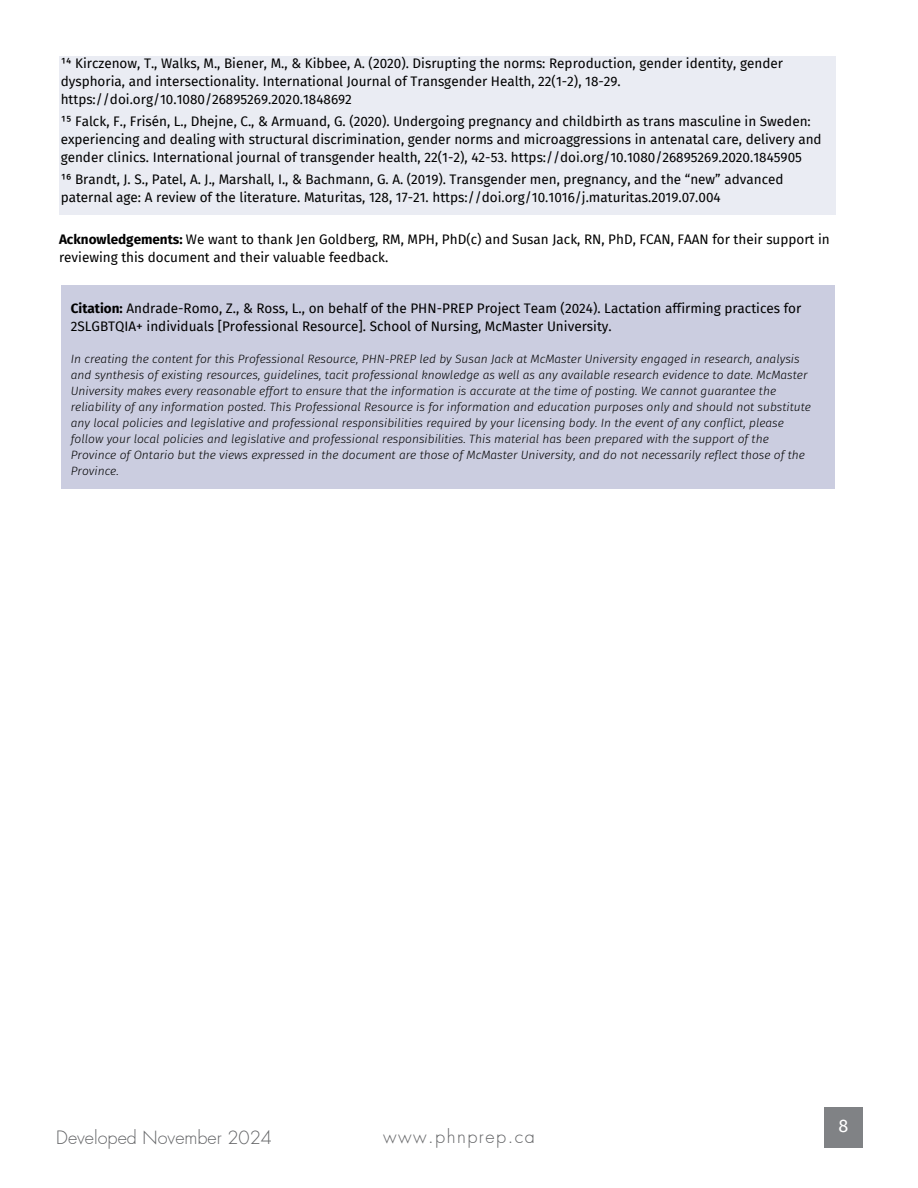
<style>
.page{position:relative;width:918px;height:1188px;background:#fff}
.page>*{position:absolute;margin:0;border:0;box-sizing:border-box;transform-origin:0 0}
.t1{font:300 18px "Futura LT Pro";color:#636466}
.t2{font:300 18px "Futura LT Pro";letter-spacing:.085em;color:#636466}
.t3{font:18px "Fira Sans";color:#fff}
.t4{font:13.5px/18px "Fira Sans";color:#000}
.t5{font:italic 300 12px/16px "Fira Sans";color:#000}
.s1{font-weight:700}
</style>
<div class="page">
<div style="left:59px;top:57px;width:776px;height:158px;background:#eaecf3"></div>
<div style="left:61px;top:285px;width:774px;height:203px;background:#cbcde0"></div>
<div style="left:824px;top:1107px;width:39px;height:41px;background:#808285"></div>
<h2 class="t4" style="left:61px;top:54px;width:724px">¹⁴ Kirczenow, T., Walks, M., Biener, M., &amp; Kibbee, A. (2020). Disrupting the norms: Reproduction, gender identity, gender dysphoria, and intersectionality. International Journal of Transgender Health, 22(1-2), 18-29. https://doi.org/10.1080/26895269.2020.1848692</h2>
<h2 class="t4" style="left:61px;top:113px;width:763px">¹⁵ Falck, F., Frisén, L., Dhejne, C., &amp; Armuand, G. (2020). Undergoing pregnancy and childbirth as trans masculine in Sweden: experiencing and dealing with structural discrimination, gender norms and microaggressions in antenatal care, delivery and gender clinics. International journal of transgender health, 22(1-2), 42-53. https://doi.org/10.1080/26895269.2020.1845905</h2>
<h2 class="t4" style="left:61px;top:171px;width:724px">¹⁶ Brandt, J. S., Patel, A. J., Marshall, I., &amp; Bachmann, G. A. (2019). Transgender men, pregnancy, and the “new” advanced paternal age: A review of the literature. Maturitas, 128, 17-21. https://doi.org/10.1016/j.maturitas.2019.07.004</h2>
<p class="t4" style="left:59px;top:231px;width:772px"><span class="s1">Acknowledgements:</span> We want to thank Jen Goldberg, RM, MPH, PhD(c) and Susan Jack, RN, PhD, FCAN, FAAN for their support in reviewing this document and their valuable feedback.</p>
<h2 class="t4" style="left:71px;top:300px;width:732px"><span class="s1">Citation:</span> Andrade-Romo, Z., &amp; Ross, L., on behalf of the PHN-PREP Project Team (2024). Lactation affirming practices for<br>2SLGBTQIA+ individuals [Professional Resource]. School of Nursing, McMaster University.</h2>
<h2 class="t5" style="left:71px;top:351px;width:742px">In creating the content for this Professional Resource, PHN-PREP led by Susan Jack at McMaster University engaged in research, analysis and synthesis of existing resources, guidelines, tacit professional knowledge as well as any available research evidence to date. McMaster University makes every reasonable effort to ensure that the information is accurate at the time of posting. We cannot guarantee the reliability of any information posted. This Professional Resource is for information and education purposes only and should not substitute any local policies and legislative and professional responsibilities required by your licensing body. In the event of any conflict, please follow your local policies and legislative and professional responsibilities. This material has been prepared with the support of the Province of Ontario but the views expressed in the document are those of McMaster University, and do not necessarily reflect those of the Province.</h2>
<p class="t1" style="left:56px;top:1129px;width:217px">Developed November 2024</p>
<h1 class="t2" style="left:383px;top:1129px;width:153px">www.phnprep.ca</h1>
<h1 class="t3" style="left:838px;top:1115px;width:11px">8</h1>
</div>
